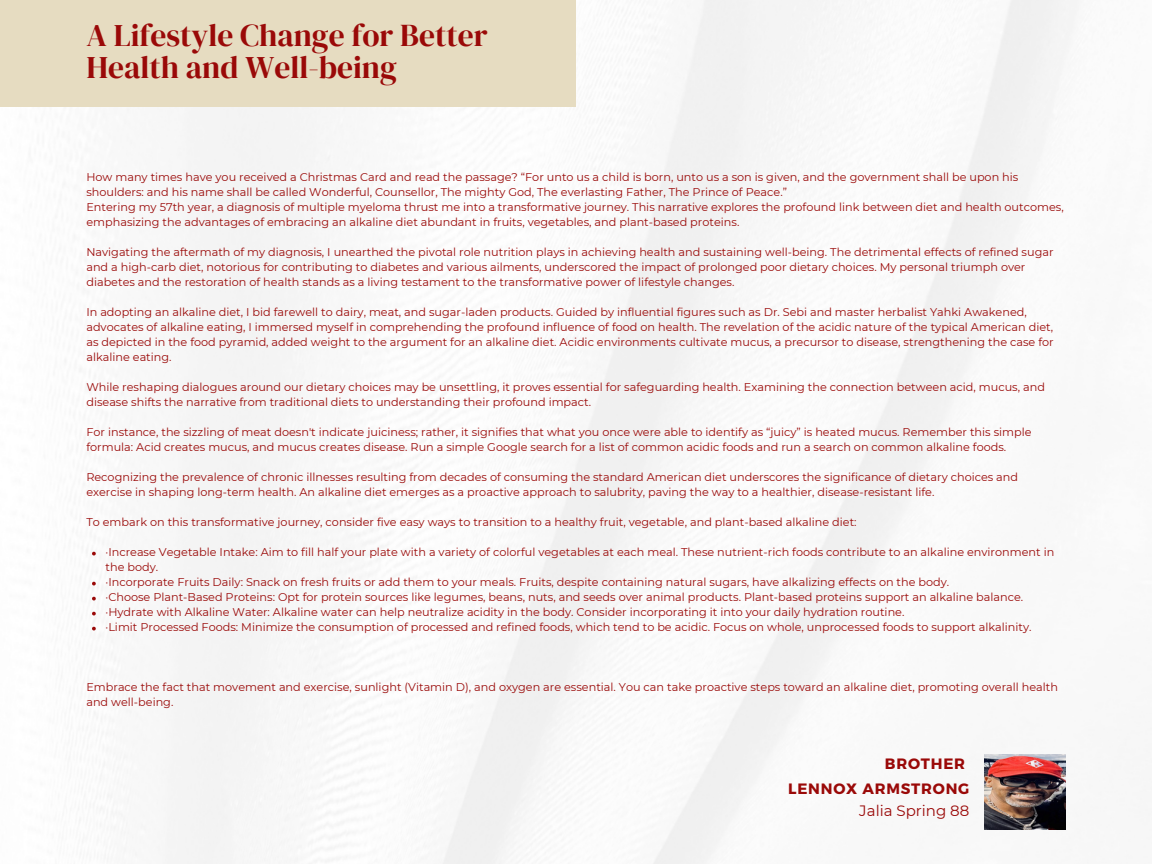
<style>
.page{position:relative;width:1152px;height:864px;background:#fff}
.page>*{position:absolute;margin:0;border:0;box-sizing:border-box;transform-origin:0 0}
.t1{font:31.5px/31.5px "DM Serif Display";color:#9a0908}
.t2{font:700 15px "Montserrat";letter-spacing:.055em;color:#9a0908}
.t3{font:15px "Montserrat";color:#9a0908}
.t4{font:11.25px/15px "Montserrat";color:#9a0908}
</style>
<div class="page">
<img style="left:0;top:0;width:1078px;height:864px">
<img style="left:984px;top:755px;width:81px;height:75px">
<div style="left:0;top:0;width:576px;height:106px;background:#e6dcc1"></div>
<svg style="left:92px;top:552px;width:4px;height:3px"></svg>
<svg style="left:92px;top:582px;width:4px;height:3px"></svg>
<svg style="left:92px;top:597px;width:4px;height:3px"></svg>
<svg style="left:92px;top:612px;width:4px;height:3px"></svg>
<svg style="left:92px;top:627px;width:4px;height:3px"></svg>
<p class="t1" style="left:86px;top:19px;width:403px">A Lifestyle Change for Better<br>Health and Well-being</p>
<p class="t4" style="left:86px;top:170px;width:934px">How many times have you received a Christmas Card and read the passage? “For unto us a child is born, unto us a son is given, and the government shall be upon his shoulders: and his name shall be called Wonderful, Counsellor, The mighty God, The everlasting Father, The Prince of Peace.”</p>
<p class="t4" style="left:86px;top:200px;width:979px">Entering my 57th year, a diagnosis of multiple myeloma thrust me into a transformative journey. This narrative explores the profound link between diet and health outcomes, emphasizing the advantages of embracing an alkaline diet abundant in fruits, vegetables, and plant-based proteins.</p>
<p class="t4" style="left:86px;top:245px;width:969px">Navigating the aftermath of my diagnosis, I unearthed the pivotal role nutrition plays in achieving health and sustaining well-being. The detrimental effects of refined sugar and a high-carb diet, notorious for contributing to diabetes and various ailments, underscored the impact of prolonged poor dietary choices. My personal triumph over diabetes and the restoration of health stands as a living testament to the transformative power of lifestyle changes.</p>
<p class="t4" style="left:86px;top:305px;width:969px">In adopting an alkaline diet, I bid farewell to dairy, meat, and sugar-laden products. Guided by influential figures such as Dr. Sebi and master herbalist Yahki Awakened, advocates of alkaline eating, I immersed myself in comprehending the profound influence of food on health. The revelation of the acidic nature of the typical American diet, as depicted in the food pyramid, added weight to the argument for an alkaline diet. Acidic environments cultivate mucus, a precursor to disease, strengthening the case for alkaline eating.</p>
<p class="t4" style="left:86px;top:380px;width:960px">While reshaping dialogues around our dietary choices may be unsettling, it proves essential for safeguarding health. Examining the connection between acid, mucus, and disease shifts the narrative from traditional diets to understanding their profound impact.</p>
<p class="t4" style="left:86px;top:425px;width:947px">For instance, the sizzling of meat doesn't indicate juiciness; rather, it signifies that what you once were able to identify as “juicy” is heated mucus. Remember this simple formula: Acid creates mucus, and mucus creates disease. Run a simple Google search for a list of common acidic foods and run a search on common alkaline foods.</p>
<p class="t4" style="left:86px;top:470px;width:933px">Recognizing the prevalence of chronic illnesses resulting from decades of consuming the standard American diet underscores the significance of dietary choices and exercise in shaping long-term health. An alkaline diet emerges as a proactive approach to salubrity, paving the way to a healthier, disease-resistant life.</p>
<p class="t4" style="left:86px;top:515px;width:772px">To embark on this transformative journey, consider five easy ways to transition to a healthy fruit, vegetable, and plant-based alkaline diet:</p>
<p class="t4" style="left:106px;top:545px;width:950px">·Increase Vegetable Intake: Aim to fill half your plate with a variety of colorful vegetables at each meal. These nutrient-rich foods contribute to an alkaline environment in the body.</p>
<p class="t4" style="left:106px;top:575px;width:845px">·Incorporate Fruits Daily: Snack on fresh fruits or add them to your meals. Fruits, despite containing natural sugars, have alkalizing effects on the body.</p>
<p class="t4" style="left:106px;top:590px;width:919px">·Choose Plant-Based Proteins: Opt for protein sources like legumes, beans, nuts, and seeds over animal products. Plant-based proteins support an alkaline balance.</p>
<p class="t4" style="left:106px;top:605px;width:800px">·Hydrate with Alkaline Water: Alkaline water can help neutralize acidity in the body. Consider incorporating it into your daily hydration routine.</p>
<p class="t4" style="left:106px;top:620px;width:928px">·Limit Processed Foods: Minimize the consumption of processed and refined foods, which tend to be acidic. Focus on whole, unprocessed foods to support alkalinity.</p>
<p class="t4" style="left:86px;top:680px;width:973px">Embrace the fact that movement and exercise, sunlight (Vitamin D), and oxygen are essential. You can take proactive steps toward an alkaline diet, promoting overall health and well-being.</p>
<p class="t2" style="left:885px;top:754px;width:82px">BROTHER</p>
<p class="t2" style="left:788px;top:779px;width:183px">LENNOX ARMSTRONG</p>
<p class="t3" style="left:859px;top:801px;width:112px">Jalia Spring 88</p>
</div>
